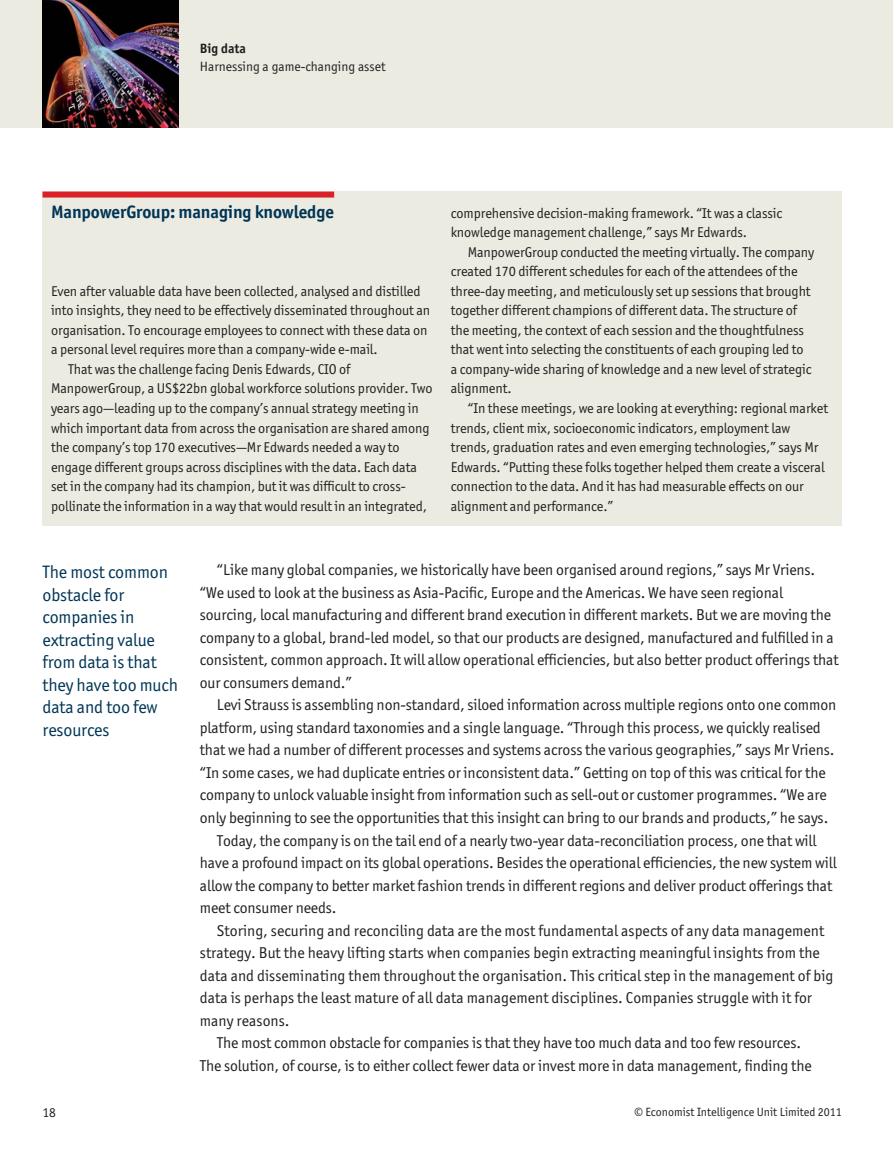
<style>
.page{position:relative;width:893px;height:1149px;background:#fff}
.page>*{position:absolute;margin:0;border:0;box-sizing:border-box;transform-origin:0 0}
.t1{font:18px/22.5px "Officina San ITC";letter-spacing:-.005em;color:#003556}
.t2{font:700 18px "Officina San ITC";letter-spacing:-.005em;color:#003556}
.t3{font:15.75px/22.5px "Officina San ITC";letter-spacing:-.005em;color:#231f20}
.t4{font:14.25px/19.5px "Officina San ITC";letter-spacing:-.005em;color:#231f20}
.t5{font:13.5px "Officina San ITC";color:#231f20}
.t6{font:700 13.5px "Officina San ITC";color:#231f20}
.t7{font:12px "Officina San ITC";color:#231f20}
</style>
<div class="page">
<div style="left:0;top:0;width:893px;height:128px;background:#ecebe1"></div>
<img style="left:43px;top:0;width:136px;height:128px">
<div style="left:43px;top:191px;width:799px;height:335px;background:#ecebe1"></div>
<div style="left:43px;top:191px;width:291px;height:6px;background:#da2028"></div>
<p class="t6" style="left:200px;top:42px;width:48px">Big data</p>
<p class="t5" style="left:200px;top:60px;width:187px">Harnessing a game-changing asset</p>
<p class="t2" style="left:51px;top:204px;width:284px">ManpowerGroup: managing knowledge</p>
<p class="t4" style="left:51px;top:282px;width:371px">Even after valuable data have been collected, analysed and distilled</p>
<p class="t4" style="left:51px;top:301px;width:381px">into insights, they need to be effectively disseminated throughout an</p>
<p class="t4" style="left:51px;top:321px;width:378px">organisation. To encourage employees to connect with these data on</p>
<p class="t4" style="left:51px;top:340px;width:328px">a personal level requires more than a company-wide e-mail.</p>
<p class="t4" style="left:68px;top:360px;width:284px">That was the challenge facing Denis Edwards, CIO of</p>
<p class="t4" style="left:51px;top:379px;width:383px">ManpowerGroup, a US$22bn global workforce solutions provider. Two</p>
<p class="t4" style="left:51px;top:399px;width:369px">years ago—leading up to the company’s annual strategy meeting in</p>
<p class="t4" style="left:51px;top:418px;width:380px">which important data from across the organisation are shared among</p>
<p class="t4" style="left:51px;top:438px;width:350px">the company’s top 170 executives—Mr Edwards needed a way to</p>
<p class="t4" style="left:51px;top:457px;width:367px">engage different groups across disciplines with the data. Each data</p>
<p class="t4" style="left:51px;top:477px;width:356px">set in the company had its champion, but it was difficult to cross-</p>
<p class="t4" style="left:51px;top:496px;width:377px">pollinate the information in a way that would result in an integrated,</p>
<p class="t4" style="left:451px;top:204px;width:333px">comprehensive decision-making framework. “It was a classic knowledge management challenge,” says Mr Edwards.</p>
<p class="t4" style="left:451px;top:243px;width:365px;text-indent:17px">ManpowerGroup conducted the meeting virtually. The company created 170 different schedules for each of the attendees of the three-day meeting, and meticulously set up sessions that brought together different champions of different data. The structure of the meeting, the context of each session and the thoughtfulness that went into selecting the constituents of each grouping led to<br>a company-wide sharing of knowledge and a new level of strategic alignment.</p>
<p class="t4" style="left:451px;top:399px;width:379px;text-indent:17px">“In these meetings, we are looking at everything: regional market trends, client mix, socioeconomic indicators, employment law trends, graduation rates and even emerging technologies,” says Mr Edwards. “Putting these folks together helped them create a visceral connection to the data. And it has had measurable effects on our alignment and performance.”</p>
<p class="t1" style="left:43px;top:561px;width:137px">The most common obstacle for companies in extracting value from data is that they have too much data and too few resources</p>
<p class="t5" style="left:43px;top:1105px;width:15px">18</p>
<p class="t3" style="left:200px;top:559px;width:640px;text-indent:17px">“Like many global companies, we historically have been organised around regions,” says Mr Vriens. “We used to look at the business as Asia-Pacific, Europe and the Americas. We have seen regional sourcing, local manufacturing and different brand execution in different markets. But we are moving the company to a global, brand-led model, so that our products are designed, manufactured and fulfilled in a consistent, common approach. It will allow operational efficiencies, but also better product offerings that our consumers demand.”</p>
<p class="t3" style="left:217px;top:694px;width:621px">Levi Strauss is assembling non-standard, siloed information across multiple regions onto one common</p>
<p class="t3" style="left:200px;top:716px;width:622px">platform, using standard taxonomies and a single language. “Through this process, we quickly realised</p>
<p class="t3" style="left:200px;top:739px;width:636px">that we had a number of different processes and systems across the various geographies,” says Mr Vriens.</p>
<p class="t3" style="left:200px;top:761px;width:627px">“In some cases, we had duplicate entries or inconsistent data.” Getting on top of this was critical for the</p>
<p class="t3" style="left:200px;top:784px;width:628px">company to unlock valuable insight from information such as sell-out or customer programmes. “We are</p>
<p class="t3" style="left:200px;top:806px;width:630px">only beginning to see the opportunities that this insight can bring to our brands and products,” he says.</p>
<p class="t3" style="left:217px;top:829px;width:601px">Today, the company is on the tail end of a nearly two-year data-reconciliation process, one that will</p>
<p class="t3" style="left:200px;top:851px;width:638px">have a profound impact on its global operations. Besides the operational efficiencies, the new system will</p>
<p class="t3" style="left:200px;top:874px;width:634px">allow the company to better market fashion trends in different regions and deliver product offerings that</p>
<p class="t3" style="left:200px;top:896px;width:138px">meet consumer needs.</p>
<p class="t3" style="left:217px;top:919px;width:609px">Storing, securing and reconciling data are the most fundamental aspects of any data management</p>
<p class="t3" style="left:200px;top:941px;width:621px">strategy. But the heavy lifting starts when companies begin extracting meaningful insights from the</p>
<p class="t3" style="left:200px;top:964px;width:635px">data and disseminating them throughout the organisation. This critical step in the management of big</p>
<p class="t3" style="left:200px;top:986px;width:614px">data is perhaps the least mature of all data management disciplines. Companies struggle with it for</p>
<p class="t3" style="left:200px;top:1009px;width:91px">many reasons.</p>
<p class="t3" style="left:217px;top:1031px;width:586px">The most common obstacle for companies is that they have too much data and too few resources.</p>
<p class="t3" style="left:200px;top:1054px;width:613px">The solution, of course, is to either collect fewer data or invest more in data management, finding the</p>
<p class="t7" style="left:634px;top:1105px;width:209px">© Economist Intelligence Unit Limited 2011</p>
</div>
